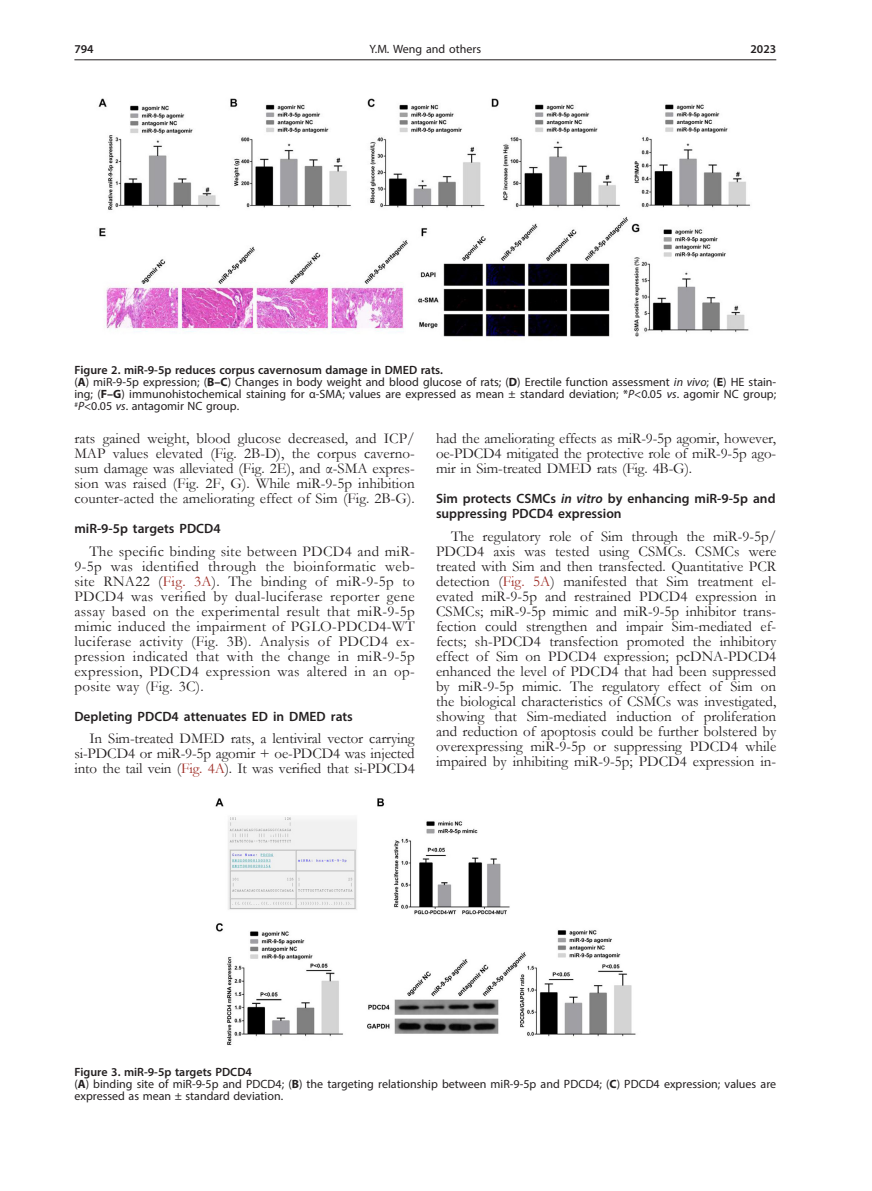
<style>
.page{position:relative;width:872px;height:1191px;background:#fff}
.page>*{position:absolute;margin:0;border:0;box-sizing:border-box;transform-origin:0 0}
.Body_tekst{font:15px/15px "Garamond";color:#231f20;text-align:justify}
.Tytul_2{font:600 13.5px/15px "Myriad Pro";color:#231f20}
.Figure_1{font:12px/12px "Myriad Pro";color:#231f20;text-align:justify}
.Figure{font:600 12px "Myriad Pro";color:#231f20}
.s1{font-weight:700}
.s2{font-style:italic}
.s3{color:#9f2d26}
</style>
<div class="page">
<hr style="left:74px;top:59px;width:702px;height:1px;background:#231f20">
<img style="left:98px;top:98px;width:653px;height:242px">
<img style="left:215px;top:798px;width:421px;height:247px">
<p class="Figure" style="left:74px;top:42px;width:21px">794</p>
<p class="Figure_1" style="left:369px;top:43px;width:113px">Y.M. Weng and others</p>
<p class="Figure" style="left:750px;top:42px;width:27px">2023</p>
<p class="Figure" style="left:74px;top:362px;width:370px">Figure 2. miR-9-5p reduces corpus cavernosum damage in DMED rats.</p>
<p class="Figure_1" style="left:74px;top:375px;width:703px">(<span class="s1">A</span>) miR-9-5p expression; (<span class="s1">B–C</span>) Changes in body weight and blood glucose of rats; (<span class="s1">D</span>) Erectile function assessment <span class="s2">in vivo</span>; (<span class="s1">E</span>) HE stain&shy;ing; (<span class="s1">F–G</span>) immunohistochemical staining for α-SMA; values are expressed as mean ± standard deviation; *<span class="s2">P</span>&lt;0.05 <span class="s2">vs</span>. agomir NC group; <sup>#</sup><span class="s2">P</span>&lt;0.05 <span class="s2">vs</span>. antagomir NC group.</p>
<p class="Body_tekst" style="left:74px;top:430px;width:342px">rats gained weight, blood glucose decreased, and ICP/ MAP values elevated (Fig. 2B-D), the corpus caverno&shy;sum damage was alleviated (Fig. 2E), and α-SMA expres&shy;sion was raised (Fig. 2F, G). While miR-9-5p inhibition counter-acted the ameliorating effect of Sim (Fig. 2B-G).</p>
<p class="Tytul_2" style="left:74px;top:520px;width:148px">miR-9-5p targets PDCD4</p>
<p class="Body_tekst" style="left:74px;top:543px;width:342px;text-indent:15px">The specific binding site between PDCD4 and miR-9-5p was identified through the bioinformatic web&shy;site RNA22 (<span class="s3">Fig. 3A</span>). The binding of miR-9-5p to PDCD4 was verified by dual-luciferase reporter gene assay based on the experimental result that miR-9-5p mimic induced the impairment of PGLO-PDCD4-WT luciferase activity (Fig. 3B). Analysis of PDCD4 ex&shy;pression indicated that with the change in miR-9-5p expression, PDCD4 expression was altered in an op&shy;posite way (Fig. 3C).</p>
<p class="Tytul_2" style="left:74px;top:708px;width:280px">Depleting PDCD4 attenuates ED in DMED rats</p>
<p class="Body_tekst" style="left:74px;top:730px;width:342px;text-indent:15px">In Sim-treated DMED rats, a lentiviral vector carrying si-PDCD4 or miR-9-5p agomir + oe-PDCD4 was injected into the tail vein (<span class="s3">Fig. 4A</span>). It was verified that si-PDCD4</p>
<p class="Body_tekst" style="left:436px;top:430px;width:342px">had the ameliorating effects as miR-9-5p agomir, however, oe-PDCD4 mitigated the protective role of miR-9-5p ago&shy;mir in Sim-treated DMED rats (Fig. 4B-G).</p>
<p class="Tytul_2" style="left:436px;top:490px;width:341px">Sim protects CSMCs <span class="s2">in vitro</span> by enhancing miR-9-5p and suppressing PDCD4 expression</p>
<p class="Body_tekst" style="left:436px;top:528px;width:342px;text-indent:15px">The regulatory role of Sim through the miR-9-5p/ PDCD4 axis was tested using CSMCs. CSMCs were treated with Sim and then transfected. Quantitative PCR detection (<span class="s3">Fig. 5A</span>) manifested that Sim treatment el&shy;evated miR-9-5p and restrained PDCD4 expression in CSMCs; miR-9-5p mimic and miR-9-5p inhibitor trans&shy;fection could strengthen and impair Sim-mediated ef&shy;fects; sh-PDCD4 transfection promoted the inhibitory effect of Sim on PDCD4 expression; pcDNA-PDCD4 enhanced the level of PDCD4 that had been suppressed by miR-9-5p mimic. The regulatory effect of Sim on the biological characteristics of CSMCs was investigated, showing that Sim-mediated induction of proliferation and reduction of apoptosis could be further bolstered by overexpressing miR-9-5p or suppressing PDCD4 while impaired by inhibiting miR-9-5p; PDCD4 expression in-</p>
<p class="Figure" style="left:74px;top:1064px;width:179px">Figure 3. miR-9-5p targets PDCD4</p>
<p class="Figure_1" style="left:74px;top:1077px;width:703px">(<span class="s1">A</span>) binding site of miR-9-5p and PDCD4; (<span class="s1">B</span>) the targeting relationship between miR-9-5p and PDCD4; (<span class="s1">C</span>) PDCD4 expression; values are expressed as mean ± standard deviation.</p>
</div>
